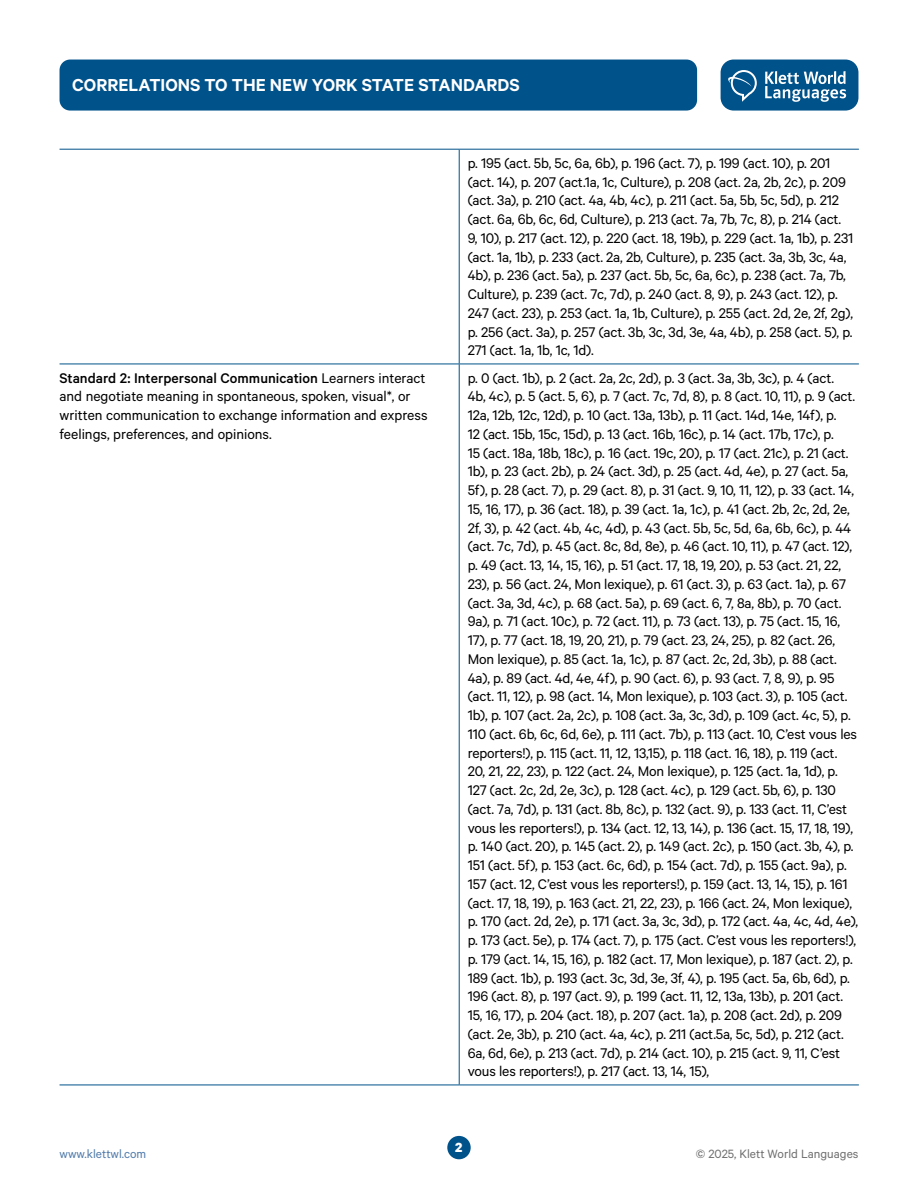
<style>
.page{position:relative;width:918px;height:1188px;background:#fff}
.page>*{position:absolute;margin:0;border:0;box-sizing:border-box;transform-origin:0 0}
.t1{font:600 19.5px "Calibre";color:#fff}
._000_tablas_texto_1_5_medium{font:15.75px/18.8px "Calibre";letter-spacing:-.01em;color:#000}
._000_tablas_texto{font:15.75px/18.8px "Calibre";color:#000}
.t2{font:700 15px "Calibre";color:#fff}
.t3{font:13.5px "Calibre";color:#706f6f}
.t4{font:13.5px "Calibre";color:#517bab}
.s1{font-weight:500}
</style>
<div class="page">
<div style="left:447px;top:1136px;width:24px;height:23px;background:#00528a;border-radius:50%"></div>
<div style="left:721px;top:60px;width:137px;height:51px;background:#00528a;border-radius:13px"></div>
<svg style="left:765px;top:71px;width:81px;height:31px"></svg>
<svg style="left:728px;top:70px;width:29px;height:32px"></svg>
<div style="left:60px;top:60px;width:637px;height:51px;background:#00528a;border-radius:11px"></div>
<hr style="left:459px;top:149px;width:400px;height:1px;background:#00528a">
<hr style="left:459px;top:364px;width:400px;height:1px;background:#00528a">
<hr style="left:459px;top:1085px;width:400px;height:1px;background:#00528a">
<hr style="left:60px;top:149px;width:399px;height:1px;background:#00528a">
<hr style="left:459px;top:150px;width:1px;height:214px;background:#00528a">
<hr style="left:60px;top:364px;width:399px;height:1px;background:#00528a">
<hr style="left:459px;top:364px;width:1px;height:721px;background:#00528a">
<hr style="left:60px;top:1085px;width:399px;height:1px;background:#00528a">
<p class="t1" style="left:72px;top:74px;width:449px">CORRELATIONS TO THE NEW YORK STATE STANDARDS</p>
<p class="_000_tablas_texto_1_5_medium" style="left:468px;top:153px;width:387px">p. 195 (act. 5b, 5c, 6a, 6b), p. 196 (act. 7), p. 199 (act. 10), p. 201 (act. 14), p. 207 (act.1a, 1c, Culture), p. 208 (act. 2a, 2b, 2c), p. 209 (act. 3a), p. 210 (act. 4a, 4b, 4c), p. 211 (act. 5a, 5b, 5c, 5d), p. 212 (act. 6a, 6b, 6c, 6d, Culture), p. 213 (act. 7a, 7b, 7c, 8), p. 214 (act.<br>9, 10), p. 217 (act. 12), p. 220 (act. 18, 19b), p. 229 (act. 1a, 1b), p. 231 (act. 1a, 1b), p. 233 (act. 2a, 2b, Culture), p. 235 (act. 3a, 3b, 3c, 4a, 4b), p. 236 (act. 5a), p. 237 (act. 5b, 5c, 6a, 6c), p. 238 (act. 7a, 7b, Culture), p. 239 (act. 7c, 7d), p. 240 (act. 8, 9), p. 243 (act. 12), p.<br>247 (act. 23), p. 253 (act. 1a, 1b, Culture), p. 255 (act. 2d, 2e, 2f, 2g), p. 256 (act. 3a), p. 257 (act. 3b, 3c, 3d, 3e, 4a, 4b), p. 258 (act. 5), p.<br>271 (act. 1a, 1b, 1c, 1d).</p>
<p class="_000_tablas_texto" style="left:60px;top:368px;width:370px"><span class="s1">Standard 2: Interpersonal Communication</span> Learners interact and negotiate meaning in spontaneous, spoken, visual*, or written communication to exchange information and express feelings, preferences, and opinions.</p>
<p class="_000_tablas_texto_1_5_medium" style="left:468px;top:368px;width:392px">p. 0 (act. 1b), p. 2 (act. 2a, 2c, 2d), p. 3 (act. 3a, 3b, 3c), p. 4 (act.<br>4b, 4c), p. 5 (act. 5, 6), p. 7 (act. 7c, 7d, 8), p. 8 (act. 10, 11), p. 9 (act.<br>12a, 12b, 12c, 12d), p. 10 (act. 13a, 13b), p. 11 (act. 14d, 14e, 14f), p.<br>12 (act. 15b, 15c, 15d), p. 13 (act. 16b, 16c), p. 14 (act. 17b, 17c), p.<br>15 (act. 18a, 18b, 18c), p. 16 (act. 19c, 20), p. 17 (act. 21c), p. 21 (act.<br>1b), p. 23 (act. 2b), p. 24 (act. 3d), p. 25 (act. 4d, 4e), p. 27 (act. 5a, 5f), p. 28 (act. 7), p. 29 (act. 8), p. 31 (act. 9, 10, 11, 12), p. 33 (act. 14, 15, 16, 17), p. 36 (act. 18), p. 39 (act. 1a, 1c), p. 41 (act. 2b, 2c, 2d, 2e, 2f, 3), p. 42 (act. 4b, 4c, 4d), p. 43 (act. 5b, 5c, 5d, 6a, 6b, 6c), p. 44 (act. 7c, 7d), p. 45 (act. 8c, 8d, 8e), p. 46 (act. 10, 11), p. 47 (act. 12), p. 49 (act. 13, 14, 15, 16), p. 51 (act. 17, 18, 19, 20), p. 53 (act. 21, 22, 23), p. 56 (act. 24, Mon lexique), p. 61 (act. 3), p. 63 (act. 1a), p. 67 (act. 3a, 3d, 4c), p. 68 (act. 5a), p. 69 (act. 6, 7, 8a, 8b), p. 70 (act.<br>9a), p. 71 (act. 10c), p. 72 (act. 11), p. 73 (act. 13), p. 75 (act. 15, 16, 17), p. 77 (act. 18, 19, 20, 21), p. 79 (act. 23, 24, 25), p. 82 (act. 26, Mon lexique), p. 85 (act. 1a, 1c), p. 87 (act. 2c, 2d, 3b), p. 88 (act.<br>4a), p. 89 (act. 4d, 4e, 4f), p. 90 (act. 6), p. 93 (act. 7, 8, 9), p. 95 (act. 11, 12), p. 98 (act. 14, Mon lexique), p. 103 (act. 3), p. 105 (act.<br>1b), p. 107 (act. 2a, 2c), p. 108 (act. 3a, 3c, 3d), p. 109 (act. 4c, 5), p.<br>110 (act. 6b, 6c, 6d, 6e), p. 111 (act. 7b), p. 113 (act. 10, C’est vous les reporters!), p. 115 (act. 11, 12, 13,15), p. 118 (act. 16, 18), p. 119 (act.<br>20, 21, 22, 23), p. 122 (act. 24, Mon lexique), p. 125 (act. 1a, 1d), p.<br>127 (act. 2c, 2d, 2e, 3c), p. 128 (act. 4c), p. 129 (act. 5b, 6), p. 130 (act. 7a, 7d), p. 131 (act. 8b, 8c), p. 132 (act. 9), p. 133 (act. 11, C’est vous les reporters!), p. 134 (act. 12, 13, 14), p. 136 (act. 15, 17, 18, 19), p. 140 (act. 20), p. 145 (act. 2), p. 149 (act. 2c), p. 150 (act. 3b, 4), p.<br>151 (act. 5f), p. 153 (act. 6c, 6d), p. 154 (act. 7d), p. 155 (act. 9a), p.<br>157 (act. 12, C’est vous les reporters!), p. 159 (act. 13, 14, 15), p. 161 (act. 17, 18, 19), p. 163 (act. 21, 22, 23), p. 166 (act. 24, Mon lexique), p. 170 (act. 2d, 2e), p. 171 (act. 3a, 3c, 3d), p. 172 (act. 4a, 4c, 4d, 4e), p. 173 (act. 5e), p. 174 (act. 7), p. 175 (act. C’est vous les reporters!), p. 179 (act. 14, 15, 16), p. 182 (act. 17, Mon lexique), p. 187 (act. 2), p.<br>189 (act. 1b), p. 193 (act. 3c, 3d, 3e, 3f, 4), p. 195 (act. 5a, 6b, 6d), p.<br>196 (act. 8), p. 197 (act. 9), p. 199 (act. 11, 12, 13a, 13b), p. 201 (act.<br>15, 16, 17), p. 204 (act. 18), p. 207 (act. 1a), p. 208 (act. 2d), p. 209 (act. 2e, 3b), p. 210 (act. 4a, 4c), p. 211 (act.5a, 5c, 5d), p. 212 (act.<br>6a, 6d, 6e), p. 213 (act. 7d), p. 214 (act. 10), p. 215 (act. 9, 11, C’est vous les reporters!), p. 217 (act. 13, 14, 15),</p>
<p class="t2" style="left:455px;top:1138px;width:9px">2</p>
<p class="t4" style="left:60px;top:1146px;width:88px">www.klettwl.com</p>
<p class="t3" style="left:696px;top:1146px;width:164px">© 2025, Klett World Languages</p>
</div>
